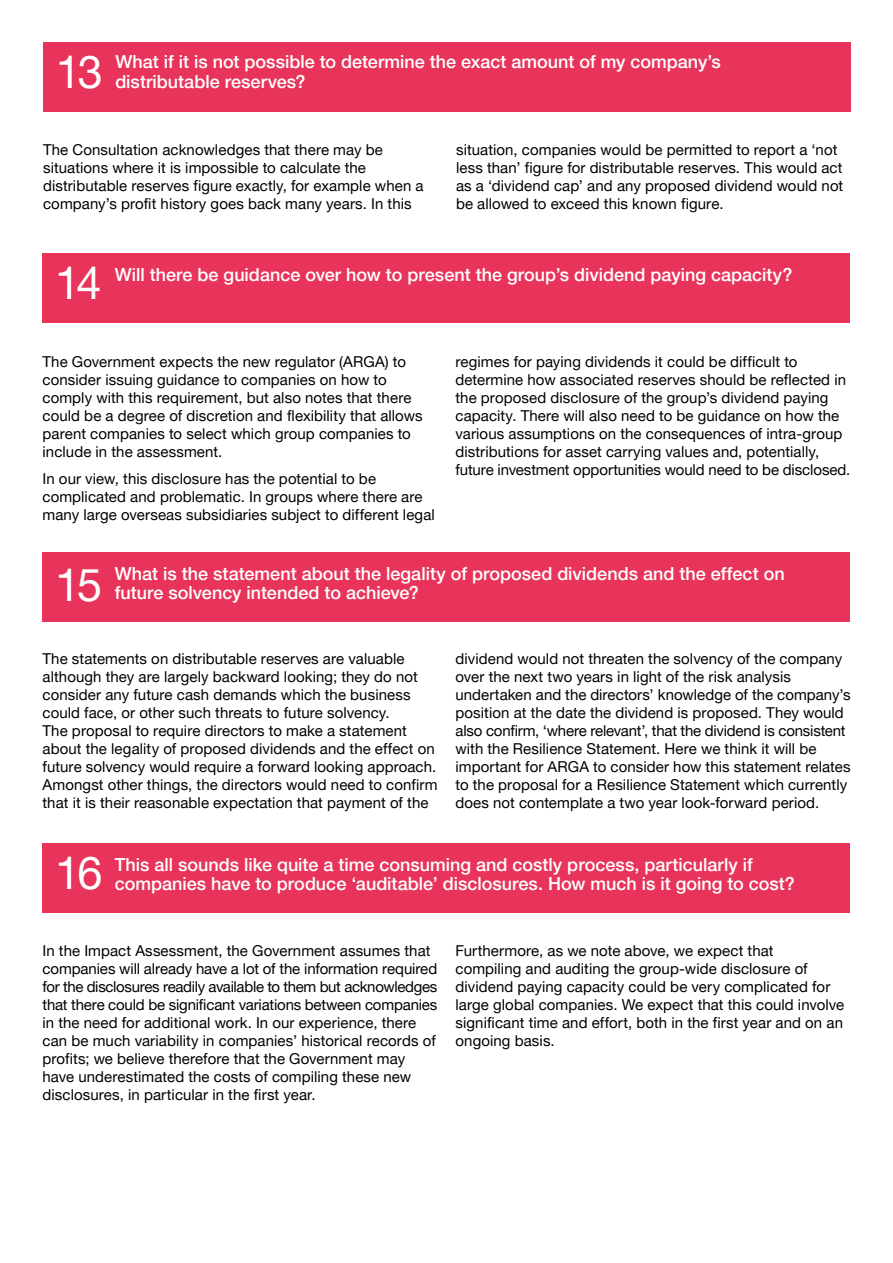
<style>
.page{position:relative;width:893px;height:1263px;background:#fff}
.page>*{position:absolute;margin:0;border:0;box-sizing:border-box;transform-origin:0 0}
.t1{font:45px "Helvetica Neue LT Pro";letter-spacing:-.07em;color:#fff}
.t2{font:500 18px/19.5px "Helvetica Neue LT Pro";color:#fff}
.t3{font:15px/18px "Helvetica Neue LT Pro";letter-spacing:.005em;color:#000}
</style>
<div class="page">
<div style="left:43px;top:254px;width:807px;height:69px;background:#e8345a"></div>
<div style="left:43px;top:552px;width:807px;height:69px;background:#e8345a"></div>
<div style="left:43px;top:843px;width:807px;height:70px;background:#e8345a"></div>
<div style="left:43px;top:43px;width:808px;height:69px;background:#e8345a"></div>
<h1 class="t1" style="left:56px;top:44px;width:48px">13</h1>
<p class="t2" style="left:115px;top:52px;width:607px">What if it is not possible to determine the exact amount of my company’s distributable reserves?</p>
<p class="t3" style="left:43px;top:140px;width:382px">The Consultation acknowledges that there may be situations where it is impossible to calculate the distributable reserves figure exactly, for example when a company’s profit history goes back many years. In this</p>
<p class="t3" style="left:456px;top:140px;width:389px">situation, companies would be permitted to report a ‘not less than’ figure for distributable reserves. This would act as a ‘dividend cap’ and any proposed dividend would not be allowed to exceed this known figure.</p>
<h1 class="t1" style="left:55px;top:255px;width:48px">14</h1>
<p class="t2" style="left:115px;top:265px;width:679px">Will there be guidance over how to present the group’s dividend paying capacity?</p>
<p class="t3" style="left:43px;top:352px;width:382px">The Government expects the new regulator (ARGA) to consider issuing guidance to companies on how to comply with this requirement, but also notes that there could be a degree of discretion and flexibility that allows parent companies to select which group companies to include in the assessment.</p>
<p class="t3" style="left:43px;top:469px;width:394px">In our view, this disclosure has the potential to be complicated and problematic. In groups where there are many large overseas subsidiaries subject to different legal</p>
<p class="t3" style="left:455px;top:352px;width:396px">regimes for paying dividends it could be difficult to determine how associated reserves should be reflected in the proposed disclosure of the group’s dividend paying capacity. There will also need to be guidance on how the various assumptions on the consequences of intra-group distributions for asset carrying values and, potentially, future investment opportunities would need to be disclosed.</p>
<h1 class="t1" style="left:55px;top:557px;width:48px">15</h1>
<p class="t2" style="left:115px;top:563px;width:671px">What is the statement about the legality of proposed dividends and the effect on future solvency intended to achieve?</p>
<p class="t3" style="left:43px;top:649px;width:396px">The statements on distributable reserves are valuable although they are largely backward looking; they do not consider any future cash demands which the business could face, or other such threats to future solvency.<br>The proposal to require directors to make a statement about the legality of proposed dividends and the effect on future solvency would require a forward looking approach.<br>Amongst other things, the directors would need to confirm that it is their reasonable expectation that payment of the</p>
<p class="t3" style="left:455px;top:649px;width:396px">dividend would not threaten the solvency of the company over the next two years in light of the risk analysis undertaken and the directors’ knowledge of the company’s position at the date the dividend is proposed. They would also confirm, ‘where relevant’, that the dividend is consistent with the Resilience Statement. Here we think it will be important for ARGA to consider how this statement relates to the proposal for a Resilience Statement which currently does not contemplate a two year look-forward period.</p>
<h1 class="t1" style="left:55px;top:845px;width:49px">16</h1>
<p class="t2" style="left:115px;top:855px;width:682px">This all sounds like quite a time consuming and costly process, particularly if companies have to produce ‘auditable’ disclosures. How much is it going to cost?</p>
<p class="t3" style="left:43px;top:941px;width:396px">In the Impact Assessment, the Government assumes that companies will already have a lot of the information required for the disclosures readily available to them but acknowledges that there could be significant variations between companies in the need for additional work. In our experience, there can be much variability in companies’ historical records of profits; we believe therefore that the Government may have underestimated the costs of compiling these new disclosures, in particular in the first year.</p>
<p class="t3" style="left:455px;top:941px;width:390px">Furthermore, as we note above, we expect that<br>compiling and auditing the group-wide disclosure of dividend paying capacity could be very complicated for large global companies. We expect that this could involve significant time and effort, both in the first year and on an ongoing basis.</p>
</div>
